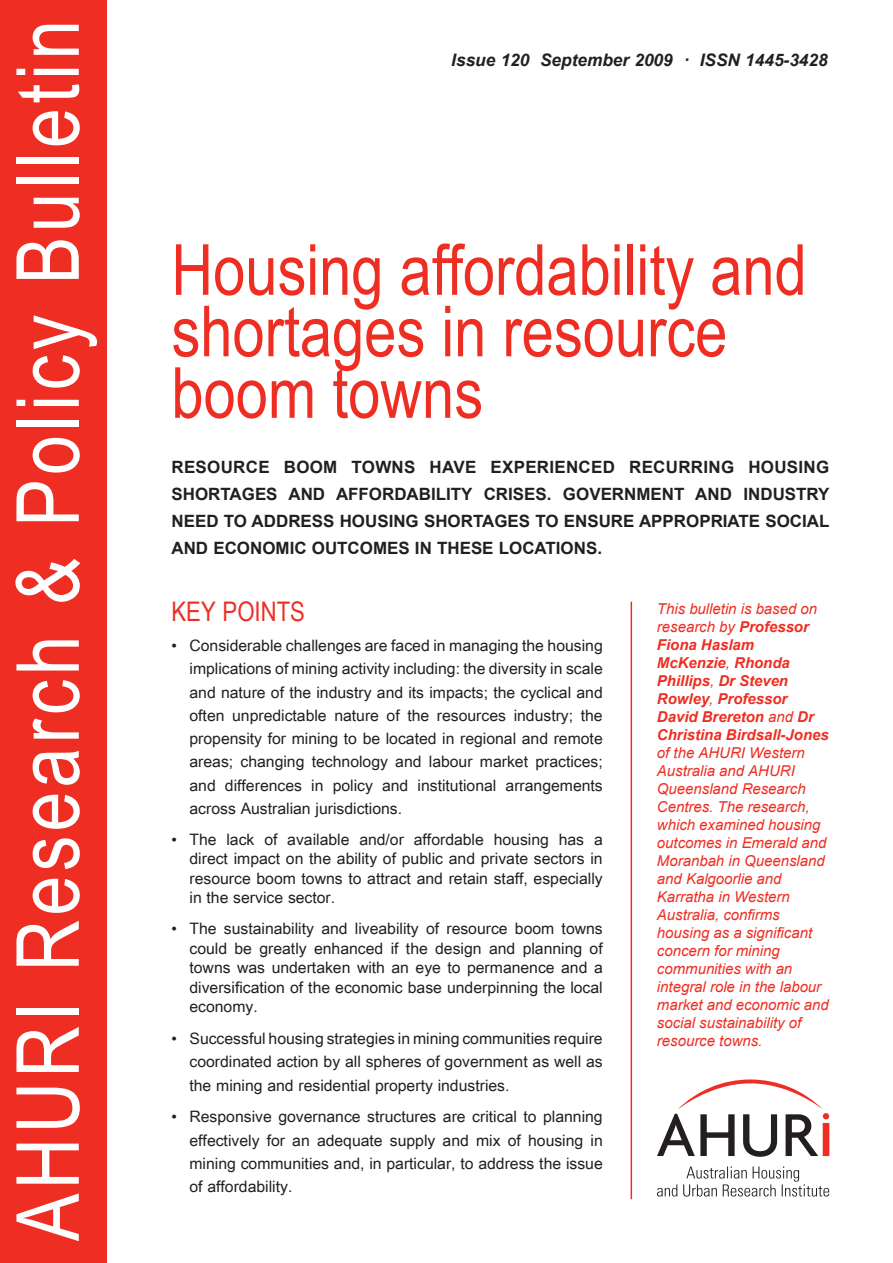
<style>
.page{position:relative;width:893px;height:1263px;background:#fff}
.page>*{position:absolute;margin:0;border:0;box-sizing:border-box;transform-origin:0 0}
.t1{font:87px "Arial Narrow";letter-spacing:.05em;color:#fff}
.Sub-Heading{font:70.5px/61.5px "Arial Narrow";color:#ee2e22}
.Section_Heading{font:27px "Arial Narrow";color:#ee2e22}
.t2{font:italic 700 17.25px "Arial";color:#231f20}
.Introduction{font:700 16.95px/27px "Arial";color:#231f20;text-align:justify}
.Bullet_Point{font:15.75px/23.2px "Arial Unicode MS";color:#231f20;text-align:justify}
.t3{font:italic 15px/18px "Arial";color:#ee2e22}
.s1{font-weight:700}
</style>
<div class="page">
<div style="left:0;top:0;width:106px;height:1263px;background:#ee2e22"></div>
<hr style="left:631px;top:602px;width:1px;height:597px;background:#ee2e22">
<svg style="left:657px;top:1079px;width:172px;height:78px"></svg>
<svg style="left:657px;top:1184px;width:20px;height:12px"></svg>
<svg style="left:683px;top:1166px;width:146px;height:30px"></svg>
<p class="t1" style="left:-16px;top:1241px;width:1223px;rotate:-90deg">AHURI Research &amp; Policy Bulletin</p>
<p class="t2" style="left:451px;top:48px;width:378px">Issue 120 September 2009 · ISSN 1445-3428</p>
<p class="Sub-Heading" style="left:171px;top:237px;width:637px">Housing affordability and shortages in resource boom towns</p>
<p class="Introduction" style="left:171px;top:454px;width:659px">RESOURCE BOOM TOWNS HAVE EXPERIENCED RECURRING HOUSING SHORTAGES AND AFFORDABILITY CRISES. GOVERNMENT AND INDUSTRY NEED TO ADDRESS HOUSING SHORTAGES TO ENSURE APPROPRIATE SOCIAL AND ECONOMIC OUTCOMES IN THESE LOCATIONS.</p>
<p class="Section_Heading" style="left:171px;top:592px;width:135px">KEY POINTS</p>
<p class="Bullet_Point" style="left:189px;top:633px;width:415px;text-indent:-18px">• Considerable challenges are faced in managing the housing implications of mining activity including: the diversity in scale and nature of the industry and its impacts; the cyclical and often unpredictable nature of the resources industry; the propensity for mining to be located in regional and remote areas; changing technology and labour market practices; and differences in policy and institutional arrangements across Australian jurisdictions.</p>
<p class="Bullet_Point" style="left:189px;top:829px;width:415px;line-height:19.5px;text-indent:-18px">• The lack of available and/or affordable housing has a direct impact on the ability of public and private sectors in resource boom towns to attract and retain staff, especially in the service sector.</p>
<p class="Bullet_Point" style="left:189px;top:919px;width:415px;line-height:19.5px;text-indent:-18px">• The sustainability and liveability of resource boom towns could be greatly enhanced if the design and planning of towns was undertaken with an eye to permanence and a diversification of the economic base underpinning the local economy.</p>
<p class="Bullet_Point" style="left:189px;top:1026px;width:415px;text-indent:-18px">• Successful housing strategies in mining communities require coordinated action by all spheres of government as well as the mining and residential property industries.</p>
<p class="Bullet_Point" style="left:189px;top:1105px;width:415px;text-indent:-18px">• Responsive governance structures are critical to planning effectively for an adequate supply and mix of housing in mining communities and, in particular, to address the issue of affordability.</p>
<p class="t3" style="left:657px;top:600px;width:173px">This bulletin is based on research by <span class="s1">Professor<br>Fiona Haslam<br>McKenzie</span>, <span class="s1">Rhonda<br>Phillips</span>, <span class="s1">Dr Steven<br>Rowley</span>, <span class="s1">Professor<br>David Brereton</span> and <span class="s1">Dr<br>Christina Birdsall-Jones </span>of the AHURI Western<br>Australia and AHURI<br>Queensland Research<br>Centres. The research, which examined housing outcomes in Emerald and<br>Moranbah in Queensland and Kalgoorlie and<br>Karratha in Western<br>Australia, confirms housing as a significant concern for mining communities with an integral role in the labour market and economic and social sustainability of resource towns.</p>
</div>
